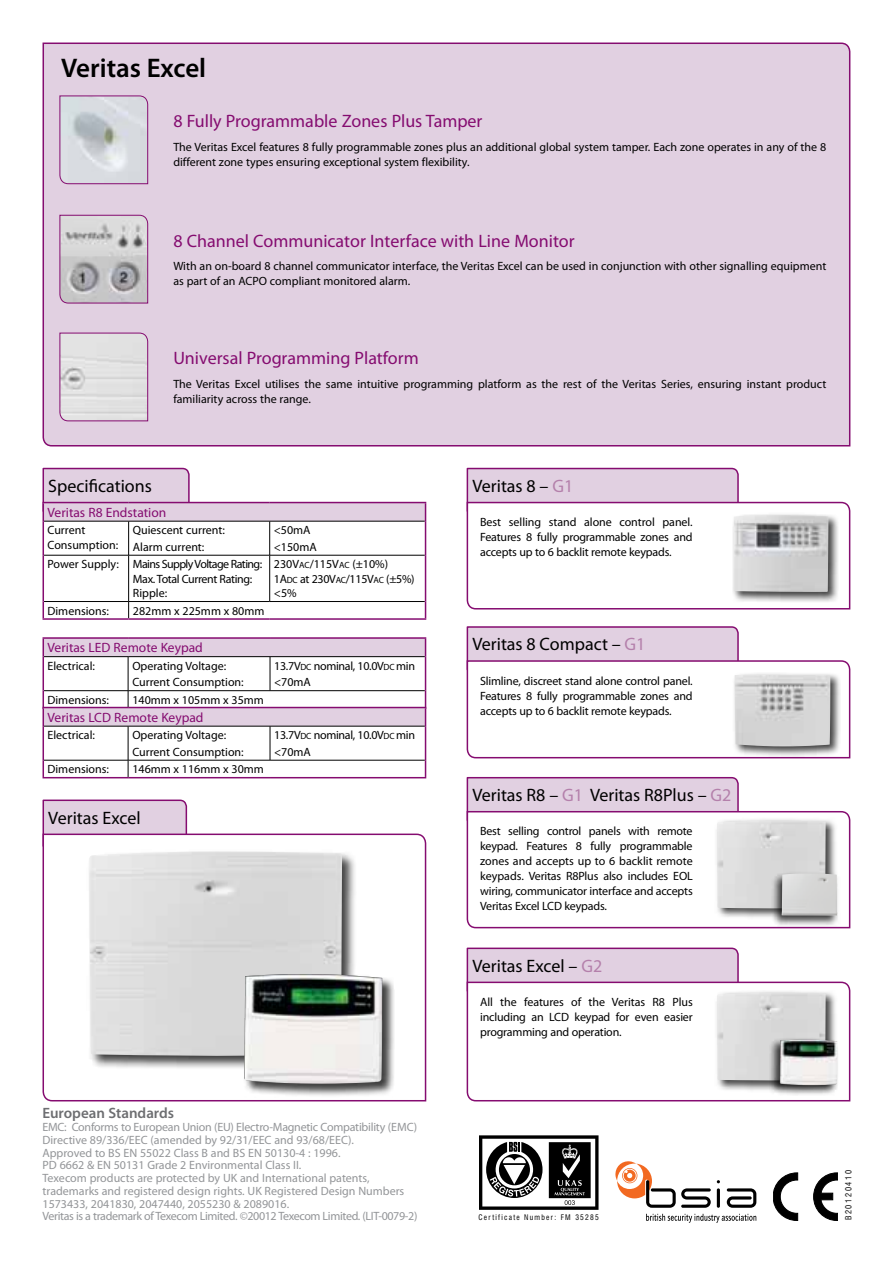
<style>
.page{position:relative;width:893px;height:1263px;background:#fff}
.page>*{position:absolute;margin:0;border:0;box-sizing:border-box;transform-origin:0 0}
.t1{font:600 27px "Myriad Pro";color:#000}
.t2{font:18px "Myriad Pro";color:#850c70}
.t3{font:18px "Myriad Pro";color:#000}
.t4{font:600 15px "Myriad Pro";color:#6d6e71}
.t5{font:13.5px "Myriad Pro";color:#850c70}
.t6{font:12px/15px "Myriad Pro";color:#000}
.t7{font:12px/12.8px "Myriad Pro";color:#939598}
.t8{font:12px/16.5px "Myriad Pro";letter-spacing:-.025em;color:#000}
.t9{font:12px/14.4px "Myriad Pro";letter-spacing:-.03em;color:#000}
.t10{font:condensed 8.25px "Swiss 721 BT";letter-spacing:.2em;color:#000}
.t11{font:condensed 7.5px "Swiss 721 BT";letter-spacing:.165em;color:#000}
.s1{font-size:9px}
.s2{color:#b480ab}
</style>
<div class="page">
<div style="left:42px;top:42px;width:809px;height:405px;background:#e1d0e1"></div>
<svg style="left:479px;top:1135px;width:119px;height:75px"></svg>
<svg style="left:773px;top:1173px;width:25px;height:47px"></svg>
<svg style="left:813px;top:1173px;width:25px;height:47px"></svg>
<hr style="left:717px;top:1188px;width:3px;height:20px;background:#000;border-radius:2px">
<svg style="left:727px;top:1188px;width:29px;height:20px"></svg>
<svg style="left:615px;top:1161px;width:96px;height:47px"></svg>
<svg style="left:646px;top:1214px;width:110px;height:9px"></svg>
<svg style="left:59px;top:95px;width:89px;height:89px;background:#d0cfd7"></svg>
<svg style="left:59px;top:214px;width:89px;height:90px;background:#c0bac0"></svg>
<svg style="left:59px;top:332px;width:89px;height:90px;background:#dcd6db"></svg>
<svg style="left:466px;top:467px;width:385px;height:143px"></svg>
<div style="left:731px;top:513px;width:108px;height:90px;background:#000;opacity:.75"></div>
<img style="left:734px;top:515px;width:94px;height:77px">
<svg style="left:466px;top:626px;width:385px;height:133px"></svg>
<svg style="left:466px;top:776px;width:273px;height:34px;background:#dcc6db"></svg>
<svg style="left:466px;top:810px;width:385px;height:119px"></svg>
<svg style="left:466px;top:947px;width:273px;height:34px;background:#dcc6db"></svg>
<svg style="left:466px;top:981px;width:385px;height:121px"></svg>
<div style="left:714px;top:990px;width:123px;height:102px;background:#000;opacity:.75"></div>
<img style="left:717px;top:993px;width:109px;height:87px">
<div style="left:769px;top:1037px;width:70px;height:58px;background:#000;opacity:.75"></div>
<img style="left:780px;top:1040px;width:57px;height:45px">
<div style="left:714px;top:818px;width:123px;height:102px;background:#000;opacity:.75"></div>
<img style="left:717px;top:821px;width:109px;height:87px">
<div style="left:771px;top:871px;width:69px;height:56px;background:#000;opacity:.75"></div>
<img style="left:781px;top:873px;width:56px;height:43px">
<div style="left:732px;top:672px;width:110px;height:85px;background:#000;opacity:.75"></div>
<img style="left:735px;top:675px;width:95px;height:71px">
<hr style="left:43px;top:637px;width:85px;height:2px;background:#850c70">
<hr style="left:128px;top:637px;width:142px;height:2px;background:#850c70">
<hr style="left:270px;top:637px;width:156px;height:2px;background:#850c70">
<svg style="left:42px;top:467px;width:384px;height:152px"></svg>
<hr style="left:43px;top:618px;width:86px;height:2px;background:#850c70">
<hr style="left:129px;top:618px;width:141px;height:2px;background:#850c70">
<hr style="left:270px;top:618px;width:156px;height:2px;background:#850c70">
<svg style="left:42px;top:799px;width:146px;height:34px;background:#dcc5da"></svg>
<svg style="left:42px;top:833px;width:385px;height:269px"></svg>
<svg style="left:43px;top:639px;width:383px;height:139px"></svg>
<hr style="left:270px;top:760px;width:155px;height:1px;background:#000">
<div style="left:86px;top:849px;width:270px;height:221px;background:#000;opacity:.75"></div>
<img style="left:89px;top:851px;width:253px;height:205px">
<div style="left:243px;top:973px;width:152px;height:124px;background:#000;opacity:.75"></div>
<img style="left:244px;top:974px;width:138px;height:110px">
<h1 class="t1" style="left:61px;top:50px;width:147px">Veritas Excel</h1>
<h2 class="t2" style="left:173px;top:110px;width:311px">8 Fully Programmable Zones Plus Tamper</h2>
<p class="t6" style="left:173px;top:139px;width:654px">The Veritas Excel features 8 fully programmable zones plus an additional global system tamper. Each zone operates in any of the 8 different zone types ensuring exceptional system flexibility.</p>
<h2 class="t2" style="left:173px;top:229px;width:403px">8 Channel Communicator Interface with Line Monitor</h2>
<p class="t6" style="left:173px;top:258px;width:654px">With an on-board 8 channel communicator interface, the Veritas Excel can be used in conjunction with other signalling equipment as part of an ACPO compliant monitored alarm.</p>
<h2 class="t2" style="left:173px;top:347px;width:247px">Universal Programming Platform</h2>
<p class="t6" style="left:173px;top:376px;width:654px">The Veritas Excel utilises the same intuitive programming platform as the rest of the Veritas Series, ensuring instant product familiarity across the range.</p>
<h2 class="t3" style="left:48px;top:475px;width:105px">Specifications</h2>
<p class="t5" style="left:48px;top:504px;width:120px">Veritas R8 Endstation</p>
<p class="t6" style="left:48px;top:523px;width:72px;line-height:14.4px">Current<br>Consumption:</p>
<p class="t6" style="left:133px;top:522px;width:94px;line-height:16.5px">Quiescent current:<br>Alarm current:</p>
<p class="t6" style="left:274px;top:522px;width:44px;line-height:16.5px">&lt;50mA &lt;150mA</p>
<p class="t9" style="left:133px;top:557px;width:131px;text-indent:-85px">Power Supply: Mains Supply Voltage Rating:<br>Max. Total Current Rating:<br>Ripple:</p>
<p class="t8" style="left:274px;top:557px;width:142px;line-height:14.4px">230V<span class="s1">AC</span>/115V<span class="s1">AC</span> (±10%)<br>1A<span class="s1">DC</span> at 230V<span class="s1">AC</span>/115V<span class="s1">AC</span> (±5%) &lt;5%</p>
<p class="t6" style="left:48px;top:603px;width:63px">Dimensions:</p>
<p class="t6" style="left:133px;top:603px;width:133px">282mm x 225mm x 80mm</p>
<p class="t5" style="left:48px;top:639px;width:157px">Veritas LED Remote Keypad</p>
<p class="t6" style="left:48px;top:658px;width:49px">Electrical:</p>
<p class="t6" style="left:132px;top:657px;width:113px;line-height:16.5px">Operating Voltage:<br>Current Consumption:</p>
<p class="t8" style="left:274px;top:657px;width:142px">13.7V<span class="s1">DC</span> nominal, 10.0V<span class="s1">DC</span> min &lt;70mA</p>
<p class="t6" style="left:48px;top:692px;width:63px">Dimensions:</p>
<p class="t6" style="left:132px;top:692px;width:133px">140mm x 105mm x 35mm</p>
<p class="t5" style="left:48px;top:709px;width:158px">Veritas LCD Remote Keypad</p>
<p class="t6" style="left:48px;top:728px;width:49px">Electrical:</p>
<p class="t6" style="left:132px;top:727px;width:113px;line-height:16.5px">Operating Voltage:<br>Current Consumption:</p>
<p class="t8" style="left:274px;top:727px;width:142px">13.7V<span class="s1">DC</span> nominal, 10.0V<span class="s1">DC</span> min &lt;70mA</p>
<p class="t6" style="left:48px;top:762px;width:63px">Dimensions:</p>
<p class="t6" style="left:132px;top:762px;width:133px">146mm x 116mm x 30mm</p>
<h2 class="t3" style="left:48px;top:806px;width:94px">Veritas Excel</h2>
<p class="t4" style="left:43px;top:1104px;width:133px">European Standards</p>
<p class="t7" style="left:43px;top:1120px;width:376px">EMC: Conforms to European Union (EU) Electro-Magnetic Compatibility (EMC)<br>Directive 89/336/EEC (amended by 92/31/EEC and 93/68/EEC).<br>Approved to BS EN 55022 Class B and BS EN 50130-4 : 1996.<br>PD 6662 &amp; EN 50131 Grade 2 Environmental Class II.<br>Texecom products are protected by UK and International patents, trademarks and registered design rights. UK Registered Design Numbers 1573433, 2041830, 2047440, 2055230 &amp; 2089016.<br>Veritas is a trademark of Texecom Limited. ©20012 Texecom Limited. (LIT-0079-2)</p>
<h2 class="t3" style="left:472px;top:475px;width:102px">Veritas 8 – <span class="s2">G1</span></h2>
<p class="t6" style="left:480px;top:515px;width:214px;text-align:justify">Best selling stand alone control panel.<br>Features 8 fully programmable zones and accepts up to 6 backlit remote keypads.</p>
<h2 class="t3" style="left:472px;top:633px;width:175px">Veritas 8 Compact – <span class="s2">G1</span></h2>
<p class="t6" style="left:480px;top:673px;width:214px;text-align:justify">Slimline, discreet stand alone control panel.<br>Features 8 fully programmable zones and accepts up to 6 backlit remote keypads.</p>
<h2 class="t3" style="left:472px;top:784px;width:261px">Veritas R8 – <span class="s2">G1</span> Veritas R8Plus – <span class="s2">G2</span></h2>
<p class="t6" style="left:480px;top:824px;width:214px;text-align:justify">Best selling control panels with remote keypad. Features 8 fully programmable zones and accepts up to 6 backlit remote keypads. Veritas R8Plus also includes EOL wiring, communicator interface and accepts Veritas Excel LCD keypads.</p>
<h2 class="t3" style="left:472px;top:954px;width:131px">Veritas Excel – <span class="s2">G2</span></h2>
<p class="t6" style="left:480px;top:994px;width:214px;text-align:justify">All the features of the Veritas R8 Plus including an LCD keypad for even easier programming and operation.</p>
<p class="t11" style="left:478px;top:1213px;width:122px">Certificate Number: FM 35285</p>
<p class="t10" style="left:844px;top:1220px;width:52px;rotate:-90deg">B20120410</p>
</div>
